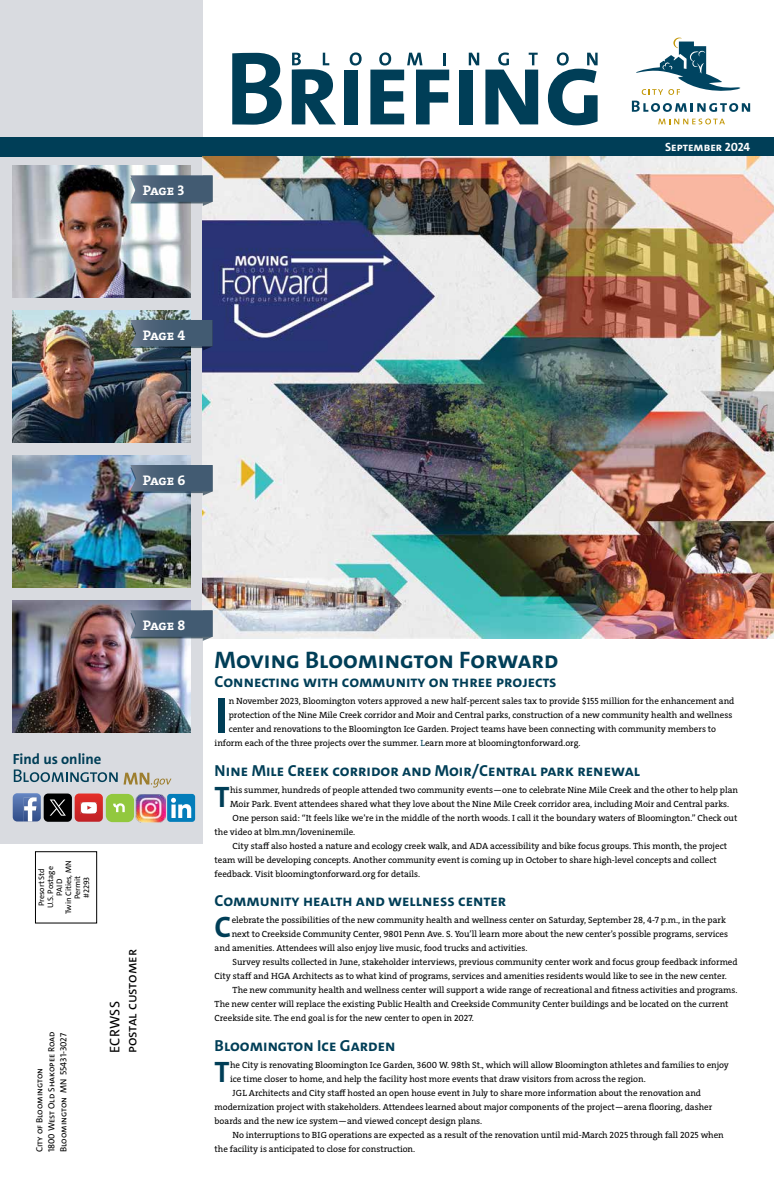
<style>
.page{position:relative;width:774px;height:1188px;background:#fff}
.page>*{position:absolute;margin:0;border:0;box-sizing:border-box;transform-origin:0 0}
.t1{font:700 50.5px "The Sans";color:#003e57}
.t2{font:700 29.7px "The Sans";color:#003e57}
.t3{font:700 24px "The Sans";color:#003e57}
.t4{font:700 16px "The Sans";color:#003e57}
.t5{font:700 14.7px "The Sans";color:#003e57}
.t6{font:14px/17px "The Sans";color:#000}
.t7{font:700 14px "The Serif";letter-spacing:-.025em;color:#fff}
.t8{font:700 12px "The Sans";color:#fff}
.t9{font:9px "The Serif";color:#000}
.t10{font:9px/12px "The Sans";color:#000}
.t11{font:8px/9px "The Sans";color:#000;text-align:center}
.s1{color:#003e57}
</style>
<div class="page">
<div style="left:35px;top:851px;width:62px;height:73px;border:1px solid #000"></div>
<div style="left:0;top:0;width:202px;height:843px;background:#d9dbe0"></div>
<div style="left:0;top:137px;width:774px;height:20px;background:#003e57"></div>
<svg style="left:658px;top:119px;width:67px;height:5px"></svg>
<svg style="left:631px;top:38px;width:120px;height:74px"></svg>
<svg style="left:232px;top:53px;width:50px;height:72px"></svg>
<div style="left:344px;top:70px;width:13px;height:54px;background:#003e57"></div>
<div style="left:459px;top:70px;width:13px;height:54px;background:#003e57"></div>
<svg style="left:292px;top:53px;width:44px;height:71px"></svg>
<svg style="left:350px;top:52px;width:12px;height:14px"></svg>
<svg style="left:370px;top:52px;width:79px;height:72px"></svg>
<svg style="left:469px;top:53px;width:10px;height:12px"></svg>
<svg style="left:485px;top:52px;width:53px;height:72px"></svg>
<svg style="left:548px;top:52px;width:50px;height:73px"></svg>
<img style="left:13px;top:601px;width:177px;height:132px">
<img style="left:12px;top:456px;width:178px;height:132px">
<img style="left:12px;top:311px;width:178px;height:132px">
<img style="left:202px;top:157px;width:572px;height:481px">
<img style="left:12px;top:166px;width:178px;height:132px">
<svg style="left:130px;top:175px;width:83px;height:31px"></svg>
<svg style="left:130px;top:320px;width:83px;height:31px"></svg>
<svg style="left:130px;top:465px;width:83px;height:31px"></svg>
<svg style="left:130px;top:610px;width:83px;height:31px"></svg>
<svg style="left:14px;top:769px;width:104px;height:13px"></svg>
<svg style="left:124px;top:773px;width:47px;height:15px"></svg>
<svg style="left:13px;top:793px;width:28px;height:29px"></svg>
<div style="left:44px;top:794px;width:28px;height:28px;background:#000;border-radius:5px"></div>
<svg style="left:75px;top:794px;width:28px;height:28px"></svg>
<img style="left:136px;top:794px;width:29px;height:28px">
<div style="left:106px;top:794px;width:28px;height:28px;background:#92c83e;border-radius:7px"></div>
<svg style="left:113px;top:803px;width:12px;height:9px"></svg>
<svg style="left:50px;top:799px;width:16px;height:17px"></svg>
<div style="left:167px;top:794px;width:28px;height:28px;background:#037dba;border-radius:3px"></div>
<svg style="left:171px;top:798px;width:20px;height:20px"></svg>
<h3 class="t7" style="left:143px;top:181px;width:43px">Page 3</h3>
<h3 class="t8" style="left:665px;top:140px;width:87px">September 2024</h3>
<h3 class="t7" style="left:143px;top:326px;width:44px">Page 4</h3>
<h3 class="t7" style="left:143px;top:471px;width:44px">Page 6</h3>
<h3 class="t7" style="left:143px;top:616px;width:44px">Page 8</h3>
<h3 class="t5" style="left:13px;top:749px;width:90px">Find us online</h3>
<p class="t11" style="left:37px;top:914px;width:55px;rotate:-90deg">Presort Std<br>U.S. Postage<br>PAID<br>Twin Cities, MN<br>Permit<br>#2293</p>
<p class="t10" style="left:33px;top:1152px;width:122px;rotate:-90deg">City of Bloomington<br>1800 West Old Shakopee Road<br>Bloomington MN 55431-3027</p>
<h3 class="t6" style="left:106px;top:1053px;width:105px;rotate:-90deg">ECRWSS<br>postal customer</h3>
<h3 class="t3" style="left:215px;top:645px;width:345px">Moving Bloomington Forward</h3>
<h3 class="t4" style="left:215px;top:671px;width:344px">Connecting with community on three projects</h3>
<h1 class="t1" style="left:215px;top:683px;width:15px">I</h1>
<p class="t9" style="left:229px;top:695px;width:507px">n November 2023, Bloomington voters approved a new half-percent sales tax to provide $155 million for the enhancement and</p>
<p class="t9" style="left:229px;top:709px;width:505px">protection of the Nine Mile Creek corridor and Moir and Central parks, construction of a new community health and wellness</p>
<p class="t9" style="left:229px;top:723px;width:489px">center and renovations to the Bloomington Ice Garden. Project teams have been connecting with community members to</p>
<p class="t9" style="left:215px;top:737px;width:368px">inform each of the three projects over the summer. <span class="s1">L</span>earn more at bloomingtonforward.org.</p>
<h3 class="t4" style="left:215px;top:760px;width:427px">Nine Mile Creek corridor and Moir/Central park renewal</h3>
<h2 class="t2" style="left:215px;top:777px;width:17px">T</h2>
<p class="t9" style="left:230px;top:784px;width:510px">his summer, hundreds of people attended two community events—one to celebrate Nine Mile Creek and the other to help plan</p>
<p class="t9" style="left:230px;top:798px;width:501px">Moir Park. Event attendees shared what they love about the Nine Mile Creek corridor area, including Moir and Central parks.</p>
<p class="t9" style="left:233px;top:812px;width:506px">One person said: “It feels like we’re in the middle of the north woods. I call it the boundary waters of Bloomington.” Check out</p>
<p class="t9" style="left:215px;top:826px;width:142px">the video at blm.mn/loveninemile.</p>
<p class="t9" style="left:233px;top:840px;width:496px">City staff also hosted a nature and ecology creek walk, and ADA accessibility and bike focus groups. This month, the project</p>
<p class="t9" style="left:215px;top:854px;width:504px">team will be developing concepts. Another community event is coming up in October to share high-level concepts and collect</p>
<p class="t9" style="left:215px;top:868px;width:207px">feedback. Visit bloomingtonforward.org for details.</p>
<h3 class="t4" style="left:215px;top:890px;width:293px">Community health and wellness center</h3>
<h2 class="t2" style="left:215px;top:908px;width:18px">C</h2>
<p class="t9" style="left:232px;top:914px;width:496px">elebrate the possibilities of the new community health and wellness center on Saturday, September 28, 4-7 p.m., in the park</p>
<p class="t9" style="left:232px;top:928px;width:498px">next to Creekside Community Center, 9801 Penn Ave. S. You’ll learn more about the new center’s possible programs, services</p>
<p class="t9" style="left:215px;top:942px;width:314px">and amenities. Attendees will also enjoy live music, food trucks and activities.</p>
<p class="t9" style="left:233px;top:956px;width:507px">Survey results collected in June, stakeholder interviews, previous community center work and focus group feedback informed</p>
<p class="t9" style="left:215px;top:970px;width:514px">City staff and HGA Architects as to what kind of programs, services and amenities residents would like to see in the new center.</p>
<p class="t9" style="left:233px;top:984px;width:506px">The new community health and wellness center will support a wide range of recreational and fitness activities and programs.</p>
<p class="t9" style="left:215px;top:998px;width:515px">The new center will replace the existing Public Health and Creekside Community Center buildings and be located on the current</p>
<p class="t9" style="left:215px;top:1012px;width:261px">Creekside site. The end goal is for the new center to open in 2027.</p>
<h3 class="t4" style="left:215px;top:1035px;width:182px">Bloomington Ice Garden</h3>
<h2 class="t2" style="left:215px;top:1053px;width:17px">T</h2>
<p class="t9" style="left:230px;top:1059px;width:500px">he City is renovating Bloomington Ice Garden, 3600 W. 98th St., which will allow Bloomington athletes and families to enjoy</p>
<p class="t9" style="left:230px;top:1073px;width:417px">ice time closer to home, and help the facility host more events that draw visitors from across the region.</p>
<p class="t9" style="left:233px;top:1087px;width:470px">JGL Architects and City staff hosted an open house event in July to share more information about the renovation and</p>
<p class="t9" style="left:215px;top:1101px;width:499px">modernization project with stakeholders. Attendees learned about major components of the project—arena flooring, dasher</p>
<p class="t9" style="left:215px;top:1115px;width:269px">boards and the new ice system—and viewed concept design plans.</p>
<p class="t9" style="left:233px;top:1129px;width:493px">No interruptions to BIG operations are expected as a result of the renovation until mid-March 2025 through fall 2025 when</p>
<p class="t9" style="left:215px;top:1143px;width:202px">the facility is anticipated to close for construction.</p>
</div>
